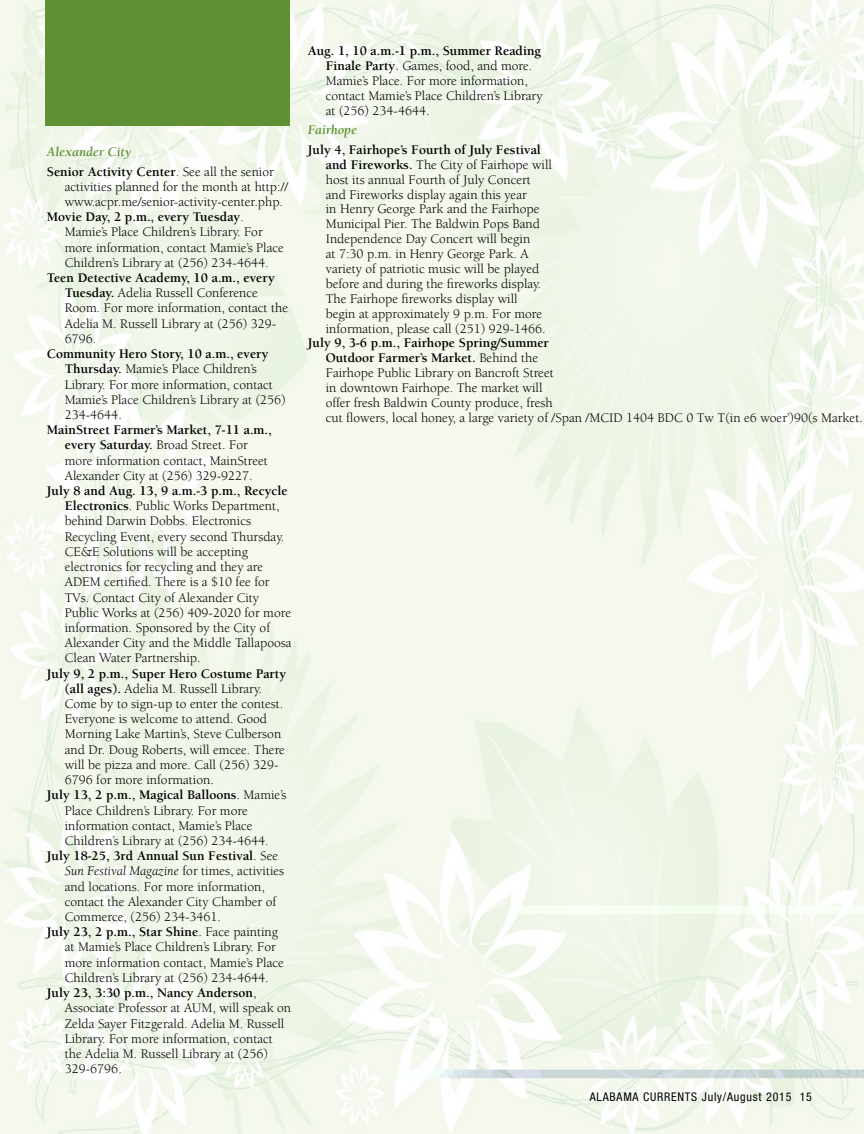
<style>
.page{position:relative;width:864px;height:1134px;background:#fff}
.page>*{position:absolute;margin:0;border:0;box-sizing:border-box;transform-origin:0 0}
.Heading_2{font:13.5px/15.1px "Berkeley";color:#000}
.t1{font:italic 700 13.5px "Berkeley";color:#609034}
.t2{font:condensed 12px "Helvetica Neue";letter-spacing:.065em;color:#000}
.s1{font-weight:700}
.s2{font-style:italic}
</style>
<div class="page">
<img style="left:0;top:0;width:864px;height:1134px">
<div style="left:45px;top:0;width:245px;height:126px;background:#609034"></div>
<p class="t1" style="left:47px;top:144px;width:86px">Alexander City</p>
<p class="Heading_2" style="left:65px;top:164px;width:225px;text-indent:-18px"><span class="s1">Senior Activity Center</span>. See all the senior activities planned for the month at http:// www.acpr.me/senior-activity-center.php.</p>
<p class="Heading_2" style="left:65px;top:210px;width:221px;text-indent:-18px"><span class="s1">Movie Day, 2 p.m., every Tuesday</span>.<br>Mamie’s Place Children’s Library. For more information, contact Mamie’s Place Children’s Library at (256) 234-4644.</p>
<p class="Heading_2" style="left:65px;top:270px;width:225px;text-indent:-18px"><span class="s1">Teen Detective Academy, 10 a.m., every<br>Tuesday.</span> Adelia Russell Conference<br>Room. For more information, contact the<br>Adelia M. Russell Library at (256) 329-<br>6796.</p>
<p class="Heading_2" style="left:65px;top:347px;width:222px;text-indent:-18px"><span class="s1">Community Hero Story, 10 a.m., every Thursday.</span> Mamie’s Place Children’s Library. For more information, contact Mamie’s Place Children’s Library at (256)<br>234-4644.</p>
<p class="Heading_2" style="left:65px;top:423px;width:209px;text-indent:-18px"><span class="s1">MainStreet Farmer’s Market, 7-11 a.m., every Saturday.</span> Broad Street. For more information contact, MainStreet Alexander City at (256) 329-9227.</p>
<p class="Heading_2" style="left:65px;top:483px;width:228px;text-indent:-18px"><span class="s1">July 8 and Aug. 13, 9 a.m.-3 p.m., Recycle Electronics</span>. Public Works Department, behind Darwin Dobbs. Electronics Recycling Event, every second Thursday.<br>CE&amp;E Solutions will be accepting electronics for recycling and they are ADEM certified. There is a $10 fee for TVs. Contact City of Alexander City Public Works at (256) 409-2020 for more information. Sponsored by the City of Alexander City and the Middle Tallapoosa Clean Water Partnership.</p>
<p class="Heading_2" style="left:65px;top:666px;width:223px;text-indent:-18px"><span class="s1">July 9, 2 p.m., Super Hero Costume Party (all ages).</span> Adelia M. Russell Library.<br>Come by to sign-up to enter the contest.<br>Everyone is welcome to attend. Good Morning Lake Martin’s, Steve Culberson and Dr. Doug Roberts, will emcee. There will be pizza and more. Call (256) 329- 6796 for more information.</p>
<p class="Heading_2" style="left:65px;top:788px;width:223px;text-indent:-18px"><span class="s1">July 13, 2 p.m., Magical Balloons</span>. Mamie’s Place Children’s Library. For more information contact, Mamie’s Place Children’s Library at (256) 234-4644.</p>
<p class="Heading_2" style="left:65px;top:849px;width:221px;text-indent:-18px"><span class="s1">July 18-25, 3rd Annual Sun Festival</span>. See <span class="s2">Sun Festival Magazine</span> for times, activities and locations. For more information, contact the Alexander City Chamber of Commerce, (256) 234-3461.</p>
<p class="Heading_2" style="left:65px;top:925px;width:221px;text-indent:-18px"><span class="s1">July 23, 2 p.m., Star Shine</span>. Face painting at Mamie’s Place Children’s Library. For more information contact, Mamie’s Place Children’s Library at (256) 234-4644.</p>
<p class="Heading_2" style="left:65px;top:986px;width:228px;text-indent:-18px"><span class="s1">July 23, 3:30 p.m., Nancy Anderson</span>, Associate Professor at AUM, will speak on Zelda Sayer Fitzgerald. Adelia M. Russell Library. For more information, contact the Adelia M. Russell Library at (256)<br>329-6796.</p>
<p class="Heading_2" style="left:326px;top:44px;width:218px;text-indent:-18px"><span class="s1">Aug. 1, 10 a.m.-1 p.m., Summer Reading Finale Party</span>. Games, food, and more.<br>Mamie’s Place. For more information, contact Mamie’s Place Children’s Library at (256) 234-4644.</p>
<p class="t1" style="left:308px;top:123px;width:51px">Fairhope</p>
<p class="Heading_2" style="left:326px;top:142px;width:228px;text-indent:-18px"><span class="s1">July 4, Fairhope’s Fourth of July Festival and Fireworks.</span> The City of Fairhope will host its annual Fourth of July Concert and Fireworks display again this year<br>in Henry George Park and the Fairhope Municipal Pier. The Baldwin Pops Band Independence Day Concert will begin<br>at 7:30 p.m. in Henry George Park. A variety of patriotic music will be played before and during the fireworks display.<br>The Fairhope fireworks display will<br>begin at approximately 9 p.m. For more information, please call (251) 929-1466.</p>
<p class="Heading_2" style="left:326px;top:336px;width:539px;text-indent:-18px"><span class="s1">July 9, 3-6 p.m., Fairhope Spring/Summer<br>Outdoor Farmer’s Market.</span> Behind the<br>Fairhope Public Library on Bancroft Street<br>in downtown Fairhope. The market will<br>offer fresh Baldwin County produce, fresh<br>cut flowers, local honey, a large variety of /Span &lt;/MCID 1404 &gt;BDC 0 Tw T* [(in e6 woer’)90(s Market.</p>
<p class="t2" style="left:590px;top:1090px;width:224px">ALABAMA CURRENTS July/August 2015 15</p>
</div>
